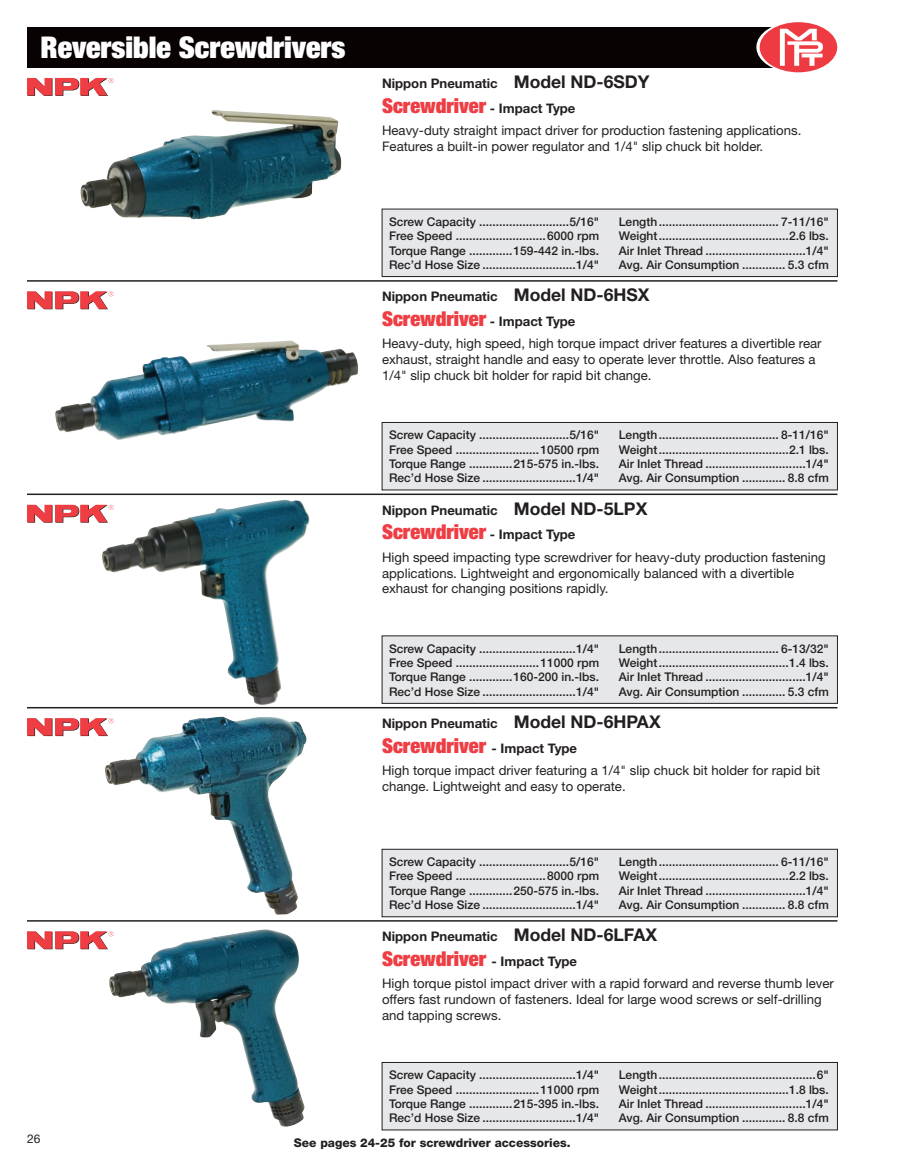
<style>
.page{position:relative;width:905px;height:1161px;background:#fff}
.page>*{position:absolute;margin:0;border:0;box-sizing:border-box;transform-origin:0 0}
.t1{font:900 expanded 30px "Helvetica Neue";color:#fff}
.t2{font:900 expanded 20.4px "Helvetica Neue";color:#ee3d43}
.t3{font:13.2px/15.8px "Helvetica Neue";color:#231f20}
.t4{font:700 13.2px "Helvetica Neue";color:#231f20}
.t5{font:500 12px/14.4px "Helvetica Neue";color:#231f20;text-align:justify}
.t6{font:800 12px "Helvetica Neue";color:#231f20}
.t7{font:12px "Helvetica Neue";color:#231f20}
.s1{font-size:17.55px}
.s2{font-weight:700;font-stretch:normal;font-size:13.2px;color:#231f20}
</style>
<div class="page">
<img style="left:101px;top:500px;width:209px;height:205px">
<img style="left:109px;top:929px;width:196px;height:198px">
<img style="left:55px;top:340px;width:304px;height:100px">
<img style="left:81px;top:110px;width:260px;height:109px">
<svg style="left:27px;top:78px;width:87px;height:18px"></svg>
<svg style="left:27px;top:291px;width:87px;height:18px"></svg>
<svg style="left:27px;top:505px;width:87px;height:18px"></svg>
<svg style="left:27px;top:718px;width:78px;height:18px"></svg>
<svg style="left:27px;top:931px;width:87px;height:18px"></svg>
<div style="left:27px;top:27px;width:767px;height:41px;background:#080302"></div>
<svg style="left:759px;top:22px;width:78px;height:50px"></svg>
<div style="left:382px;top:209px;width:455px;height:68px;background:#e6e7e9"></div>
<div style="left:382px;top:209px;width:455px;height:68px;border:1px solid #231f20"></div>
<div style="left:382px;top:422px;width:455px;height:68px;background:#e6e7e9"></div>
<div style="left:382px;top:422px;width:455px;height:68px;border:1px solid #231f20"></div>
<div style="left:382px;top:636px;width:455px;height:67px;background:#e6e7e9"></div>
<div style="left:382px;top:636px;width:455px;height:68px;border:1px solid #231f20"></div>
<div style="left:382px;top:849px;width:455px;height:68px;background:#e6e7e9"></div>
<div style="left:382px;top:849px;width:455px;height:68px;border:1px solid #231f20"></div>
<hr style="left:27px;top:707px;width:810px;height:1px;background:#231f20">
<hr style="left:27px;top:494px;width:810px;height:1px;background:#231f20">
<hr style="left:27px;top:280px;width:810px;height:2px;background:#231f20">
<img style="left:105px;top:716px;width:201px;height:199px">
<hr style="left:27px;top:920px;width:810px;height:2px;background:#231f20">
<div style="left:382px;top:1062px;width:455px;height:68px;background:#e6e7e9"></div>
<div style="left:382px;top:1062px;width:455px;height:68px;border:1px solid #231f20"></div>
<h1 class="t1" style="left:40px;top:28px;width:306px">Reversible Screwdrivers</h1>
<p class="t4" style="left:382px;top:75px;width:269px">Nippon Pneumatic <span class="s1">Model ND-6SDY</span></p>
<h2 class="t2" style="left:382px;top:92px;width:195px">Screwdriver <span class="s2">- Impact Type</span></h2>
<p class="t3" style="left:382px;top:122px;width:421px">Heavy-duty straight impact driver for production fastening applications.<br>Features a built-in power regulator and 1/4" slip chuck bit holder.</p>
<p class="t5" style="left:389px;top:214px;width:212px">Screw Capacity ...........................5/16" Free Speed ...........................6000 rpm Torque Range .............159-442 in.-lbs.<br>Rec’d Hose Size ............................1/4"</p>
<p class="t5" style="left:618px;top:214px;width:212px">Length .................................... 7-11/16" Weight .......................................2.6 lbs.<br>Air Inlet Thread ..............................1/4" Avg. Air Consumption ............. 5.3 cfm</p>
<p class="t4" style="left:382px;top:289px;width:269px">Nippon Pneumatic <span class="s1">Model ND-6HSX</span></p>
<h2 class="t2" style="left:382px;top:306px;width:195px">Screwdriver <span class="s2">- Impact Type</span></h2>
<p class="t3" style="left:382px;top:336px;width:441px">Heavy-duty, high speed, high torque impact driver features a divertible rear exhaust, straight handle and easy to operate lever throttle. Also features a<br>1/4" slip chuck bit holder for rapid bit change.</p>
<p class="t5" style="left:389px;top:428px;width:212px">Screw Capacity ...........................5/16" Free Speed .........................10500 rpm Torque Range .............215-575 in.-lbs.<br>Rec’d Hose Size ............................1/4"</p>
<p class="t5" style="left:618px;top:428px;width:212px">Length .................................... 8-11/16" Weight .......................................2.1 lbs.<br>Air Inlet Thread ..............................1/4" Avg. Air Consumption ............. 8.8 cfm</p>
<p class="t4" style="left:382px;top:502px;width:267px">Nippon Pneumatic <span class="s1">Model ND-5LPX</span></p>
<h2 class="t2" style="left:382px;top:519px;width:195px">Screwdriver <span class="s2">- Impact Type</span></h2>
<p class="t3" style="left:382px;top:549px;width:445px">High speed impacting type screwdriver for heavy-duty production fastening applications. Lightweight and ergonomically balanced with a divertible exhaust for changing positions rapidly.</p>
<p class="t5" style="left:389px;top:641px;width:212px">Screw Capacity .............................1/4" Free Speed .........................11000 rpm Torque Range .............160-200 in.-lbs.<br>Rec’d Hose Size ............................1/4"</p>
<p class="t5" style="left:618px;top:641px;width:212px">Length .................................... 6-13/32" Weight .......................................1.4 lbs.<br>Air Inlet Thread ..............................1/4" Avg. Air Consumption ............. 5.3 cfm</p>
<p class="t4" style="left:382px;top:715px;width:280px">Nippon Pneumatic <span class="s1">Model ND-6HPAX</span></p>
<h2 class="t2" style="left:382px;top:732px;width:197px">Screwdriver <span class="s2">- Impact Type</span></h2>
<p class="t3" style="left:382px;top:762px;width:440px">High torque impact driver featuring a 1/4" slip chuck bit holder for rapid bit change. Lightweight and easy to operate.</p>
<p class="t5" style="left:389px;top:855px;width:212px">Screw Capacity ...........................5/16" Free Speed ...........................8000 rpm Torque Range .............250-575 in.-lbs.<br>Rec’d Hose Size ............................1/4"</p>
<p class="t5" style="left:618px;top:855px;width:212px">Length .................................... 6-11/16" Weight .......................................2.2 lbs.<br>Air Inlet Thread ..............................1/4" Avg. Air Consumption ............. 8.8 cfm</p>
<p class="t4" style="left:382px;top:928px;width:276px">Nippon Pneumatic <span class="s1">Model ND-6LFAX</span></p>
<h2 class="t2" style="left:382px;top:946px;width:197px">Screwdriver <span class="s2">- Impact Type</span></h2>
<p class="t3" style="left:382px;top:976px;width:453px">High torque pistol impact driver with a rapid forward and reverse thumb lever offers fast rundown of fasteners. Ideal for large wood screws or self-drilling and tapping screws.</p>
<p class="t5" style="left:389px;top:1068px;width:212px">Screw Capacity .............................1/4" Free Speed .........................11000 rpm Torque Range .............215-395 in.-lbs.<br>Rec’d Hose Size ............................1/4"</p>
<p class="t5" style="left:618px;top:1068px;width:212px">Length ...............................................6" Weight .......................................1.8 lbs.<br>Air Inlet Thread ..............................1/4" Avg. Air Consumption ............. 8.8 cfm</p>
<p class="t7" style="left:27px;top:1132px;width:15px">26</p>
<p class="t6" style="left:294px;top:1135px;width:278px">See pages 24-25 for screwdriver accessories.</p>
</div>
